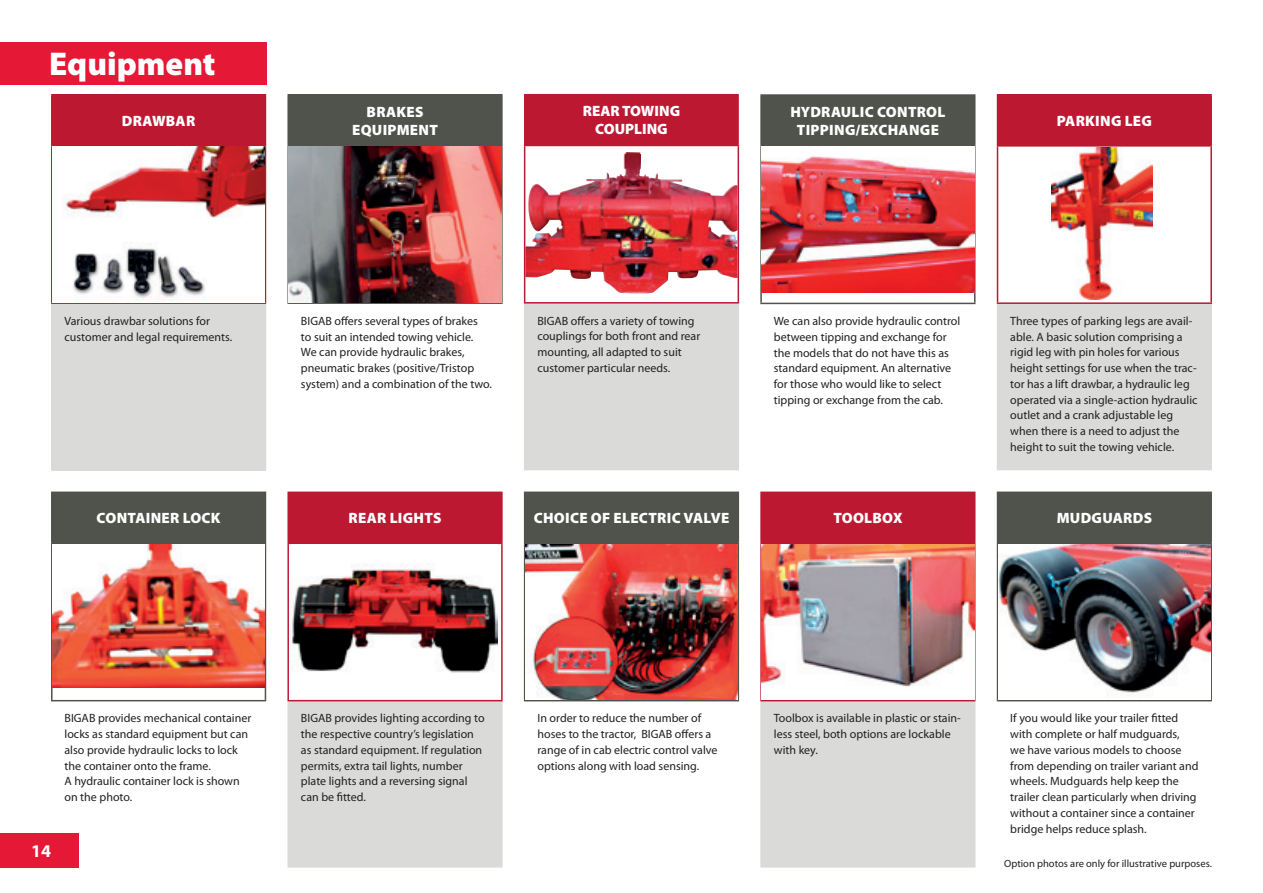
<style>
.page{position:relative;width:1263px;height:893px;background:#fff}
.page>*{position:absolute;margin:0;border:0;box-sizing:border-box;transform-origin:0 0}
.t1{font:900 33px "Myriad Pro";color:#fff}
.t2{font:700 18px "Myriad Pro";color:#fff}
.t3{font:900 15px/18px "Myriad Pro";letter-spacing:.02em;color:#fff;text-align:center}
.t4{font:900 15px/18px "Myriad Pro";color:#fff;text-align:center}
.t5{font:12px/15.8px "Myriad Pro";color:#231f20}
.t6{font:10.5px "Myriad Pro";color:#231f20}
</style>
<div class="page">
<div style="left:52px;top:492px;width:213px;height:51px;background:#50534b"></div>
<hr style="left:51px;top:492px;width:215px;height:1px;background:#50534b">
<hr style="left:51px;top:493px;width:2px;height:50px;background:#50534b">
<hr style="left:265px;top:493px;width:1px;height:50px;background:#50534b">
<hr style="left:51px;top:543px;width:215px;height:1px;background:#50534b">
<hr style="left:51px;top:544px;width:2px;height:156px;background:#50534b">
<hr style="left:265px;top:544px;width:1px;height:156px;background:#50534b">
<hr style="left:51px;top:700px;width:215px;height:1px;background:#50534b">
<img style="left:53px;top:544px;width:212px;height:144px">
<div style="left:997px;top:492px;width:214px;height:51px;background:#50534b"></div>
<hr style="left:997px;top:492px;width:215px;height:1px;background:#50534b">
<hr style="left:1210px;top:493px;width:2px;height:50px;background:#50534b">
<hr style="left:997px;top:543px;width:215px;height:1px;background:#50534b">
<hr style="left:997px;top:544px;width:1px;height:156px;background:#50534b">
<hr style="left:1210px;top:544px;width:2px;height:156px;background:#50534b">
<hr style="left:997px;top:700px;width:215px;height:1px;background:#50534b">
<img style="left:998px;top:544px;width:212px;height:152px">
<div style="left:288px;top:492px;width:214px;height:51px;background:#bd1832"></div>
<div style="left:288px;top:701px;width:214px;height:166px;background:#dadbd8"></div>
<hr style="left:287px;top:701px;width:2px;height:165px;background:#dadbd8">
<hr style="left:501px;top:701px;width:2px;height:165px;background:#dadbd8">
<hr style="left:287px;top:866px;width:216px;height:2px;background:#dadbd8">
<hr style="left:287px;top:492px;width:216px;height:1px;background:#bd1832">
<hr style="left:287px;top:493px;width:2px;height:50px;background:#bd1832">
<hr style="left:501px;top:493px;width:2px;height:50px;background:#bd1832">
<hr style="left:287px;top:543px;width:216px;height:1px;background:#bd1832">
<hr style="left:287px;top:544px;width:2px;height:156px;background:#bd1832">
<hr style="left:501px;top:544px;width:2px;height:156px;background:#bd1832">
<hr style="left:287px;top:700px;width:216px;height:1px;background:#bd1832">
<img style="left:291px;top:563px;width:207px;height:110px">
<div style="left:525px;top:492px;width:213px;height:51px;background:#50534b"></div>
<hr style="left:524px;top:492px;width:215px;height:1px;background:#50534b">
<hr style="left:524px;top:493px;width:1px;height:50px;background:#50534b">
<hr style="left:737px;top:493px;width:2px;height:50px;background:#50534b">
<hr style="left:524px;top:543px;width:215px;height:1px;background:#50534b">
<hr style="left:524px;top:544px;width:1px;height:156px;background:#50534b">
<hr style="left:737px;top:544px;width:2px;height:156px;background:#50534b">
<hr style="left:524px;top:700px;width:215px;height:1px;background:#50534b">
<img style="left:525px;top:544px;width:212px;height:156px">
<div style="left:761px;top:492px;width:214px;height:51px;background:#bd1832"></div>
<div style="left:761px;top:701px;width:214px;height:166px;background:#dadbd8"></div>
<hr style="left:760px;top:701px;width:2px;height:165px;background:#dadbd8">
<hr style="left:760px;top:866px;width:215px;height:2px;background:#dadbd8">
<hr style="left:760px;top:492px;width:215px;height:1px;background:#bd1832">
<hr style="left:760px;top:493px;width:2px;height:50px;background:#bd1832">
<hr style="left:760px;top:543px;width:215px;height:1px;background:#bd1832">
<hr style="left:760px;top:544px;width:2px;height:156px;background:#bd1832">
<hr style="left:974px;top:544px;width:1px;height:156px;background:#bd1832">
<hr style="left:760px;top:700px;width:215px;height:1px;background:#bd1832">
<img style="left:762px;top:544px;width:212px;height:143px">
<div style="left:0;top:833px;width:79px;height:35px;background:#e51836"></div>
<div style="left:0;top:43px;width:266px;height:42px;background:#e51836"></div>
<div style="left:997px;top:95px;width:214px;height:51px;background:#bd1832"></div>
<div style="left:997px;top:303px;width:214px;height:167px;background:#dadbd8"></div>
<hr style="left:1210px;top:304px;width:2px;height:165px;background:#dadbd8">
<hr style="left:997px;top:469px;width:215px;height:1px;background:#dadbd8">
<hr style="left:997px;top:94px;width:215px;height:2px;background:#bd1832">
<hr style="left:1210px;top:96px;width:2px;height:49px;background:#bd1832">
<hr style="left:997px;top:145px;width:215px;height:2px;background:#bd1832">
<hr style="left:997px;top:147px;width:1px;height:155px;background:#bd1832">
<hr style="left:1210px;top:147px;width:2px;height:155px;background:#bd1832">
<hr style="left:997px;top:302px;width:215px;height:2px;background:#bd1832">
<img style="left:1051px;top:147px;width:102px;height:153px">
<div style="left:761px;top:95px;width:214px;height:51px;background:#50534b"></div>
<hr style="left:760px;top:94px;width:215px;height:2px;background:#50534b">
<hr style="left:760px;top:96px;width:2px;height:49px;background:#50534b">
<hr style="left:760px;top:145px;width:215px;height:2px;background:#50534b">
<hr style="left:760px;top:147px;width:2px;height:156px;background:#50534b">
<hr style="left:974px;top:147px;width:1px;height:156px;background:#50534b">
<hr style="left:760px;top:303px;width:215px;height:1px;background:#50534b">
<img style="left:762px;top:156px;width:212px;height:136px">
<div style="left:525px;top:94px;width:213px;height:51px;background:#bd1832"></div>
<div style="left:525px;top:303px;width:213px;height:167px;background:#dadbd8"></div>
<hr style="left:524px;top:304px;width:1px;height:165px;background:#dadbd8">
<hr style="left:737px;top:304px;width:2px;height:165px;background:#dadbd8">
<hr style="left:524px;top:469px;width:215px;height:1px;background:#dadbd8">
<hr style="left:524px;top:94px;width:215px;height:1px;background:#bd1832">
<hr style="left:524px;top:95px;width:1px;height:50px;background:#bd1832">
<hr style="left:738px;top:95px;width:1px;height:50px;background:#bd1832">
<hr style="left:524px;top:145px;width:215px;height:1px;background:#bd1832">
<hr style="left:524px;top:146px;width:1px;height:156px;background:#bd1832">
<hr style="left:737px;top:146px;width:2px;height:156px;background:#bd1832">
<hr style="left:524px;top:302px;width:215px;height:2px;background:#bd1832">
<img style="left:525px;top:154px;width:212px;height:140px">
<div style="left:288px;top:95px;width:214px;height:51px;background:#50534b"></div>
<hr style="left:287px;top:94px;width:216px;height:2px;background:#50534b">
<hr style="left:287px;top:96px;width:2px;height:49px;background:#50534b">
<hr style="left:501px;top:96px;width:2px;height:49px;background:#50534b">
<hr style="left:287px;top:145px;width:216px;height:2px;background:#50534b">
<hr style="left:287px;top:147px;width:2px;height:155px;background:#50534b">
<hr style="left:501px;top:147px;width:2px;height:155px;background:#50534b">
<hr style="left:287px;top:302px;width:216px;height:2px;background:#50534b">
<img style="left:289px;top:147px;width:212px;height:155px">
<div style="left:52px;top:95px;width:213px;height:51px;background:#bd1832"></div>
<div style="left:52px;top:303px;width:213px;height:167px;background:#dadbd8"></div>
<hr style="left:51px;top:304px;width:2px;height:166px;background:#dadbd8">
<hr style="left:265px;top:304px;width:1px;height:166px;background:#dadbd8">
<hr style="left:51px;top:94px;width:215px;height:2px;background:#bd1832">
<hr style="left:51px;top:96px;width:2px;height:49px;background:#bd1832">
<hr style="left:265px;top:96px;width:1px;height:49px;background:#bd1832">
<hr style="left:51px;top:145px;width:215px;height:2px;background:#bd1832">
<hr style="left:51px;top:147px;width:2px;height:155px;background:#bd1832">
<hr style="left:265px;top:147px;width:1px;height:155px;background:#bd1832">
<hr style="left:51px;top:302px;width:215px;height:2px;background:#bd1832">
<img style="left:63px;top:147px;width:202px;height:152px">
<h1 class="t1" style="left:49px;top:42px;width:168px">Equipment</h1>
<p class="t3" style="left:122px;top:111px;width:75px">DRAWBAR</p>
<p class="t3" style="left:352px;top:102px;width:87px">BRAKES<br>EQUIPMENT</p>
<p class="t4" style="left:583px;top:102px;width:99px">REAR TOWING<br>COUPLING</p>
<p class="t3" style="left:790px;top:103px;width:157px">HYDRAULIC CONTROL<br>TIPPING/EXCHANGE</p>
<p class="t3" style="left:1057px;top:111px;width:97px">PARKING LEG</p>
<p class="t5" style="left:65px;top:313px;width:169px">Various drawbar solutions for customer and legal requirements.</p>
<p class="t3" style="left:97px;top:509px;width:125px">CONTAINER LOCK</p>
<p class="t5" style="left:301px;top:313px;width:192px">BIGAB offers several types of brakes<br>to suit an intended towing vehicle.<br>We can provide hydraulic brakes, pneumatic brakes (positive/Tristop system) and a combination of the two.</p>
<p class="t5" style="left:537px;top:312px;width:164px">BIGAB offers a variety of towing couplings for both front and rear mounting, all adapted to suit customer particular needs.</p>
<p class="t3" style="left:349px;top:509px;width:94px">REAR LIGHTS</p>
<p class="t3" style="left:534px;top:509px;width:197px">CHOICE OF ELECTRIC VALVE</p>
<p class="t5" style="left:774px;top:313px;width:188px">We can also provide hydraulic control between tipping and exchange for the models that do not have this as standard equipment. An alternative for those who would like to select tipping or exchange from the cab.</p>
<p class="t3" style="left:833px;top:509px;width:71px">TOOLBOX</p>
<p class="t5" style="left:1010px;top:313px;width:189px">Three types of parking legs are avail&shy;able. A basic solution comprising a rigid leg with pin holes for various height settings for use when the trac&shy;tor has a lift drawbar, a hydraulic leg operated via a single-action hydraulic outlet and a crank adjustable leg when there is a need to adjust the height to suit the towing vehicle.</p>
<p class="t3" style="left:1057px;top:509px;width:97px">MUDGUARDS</p>
<p class="t5" style="left:65px;top:710px;width:188px">BIGAB provides mechanical container locks as standard equipment but can also provide hydraulic locks to lock the container onto the frame.<br>A hydraulic container lock is shown on the photo.</p>
<h2 class="t2" style="left:31px;top:839px;width:21px">14</h2>
<p class="t5" style="left:301px;top:710px;width:185px">BIGAB provides lighting according to the respective country’s legislation as standard equipment. If regulation permits, extra tail lights, number plate lights and a reversing signal can be fitted.</p>
<p class="t5" style="left:537px;top:710px;width:182px">In order to reduce the number of hoses to the tractor, BIGAB offers a range of in cab electric control valve options along with load sensing.</p>
<p class="t5" style="left:774px;top:710px;width:189px">Toolbox is available in plastic or stain&shy;less steel, both options are lockable with key.</p>
<p class="t5" style="left:1010px;top:710px;width:190px">If you would like your trailer fitted with complete or half mudguards,<br>we have various models to choose from depending on trailer variant and wheels. Mudguards help keep the trailer clean particularly when driving without a container since a container bridge helps reduce splash.</p>
<p class="t6" style="left:1004px;top:857px;width:209px">Option photos are only for illustrative purposes.</p>
</div>
